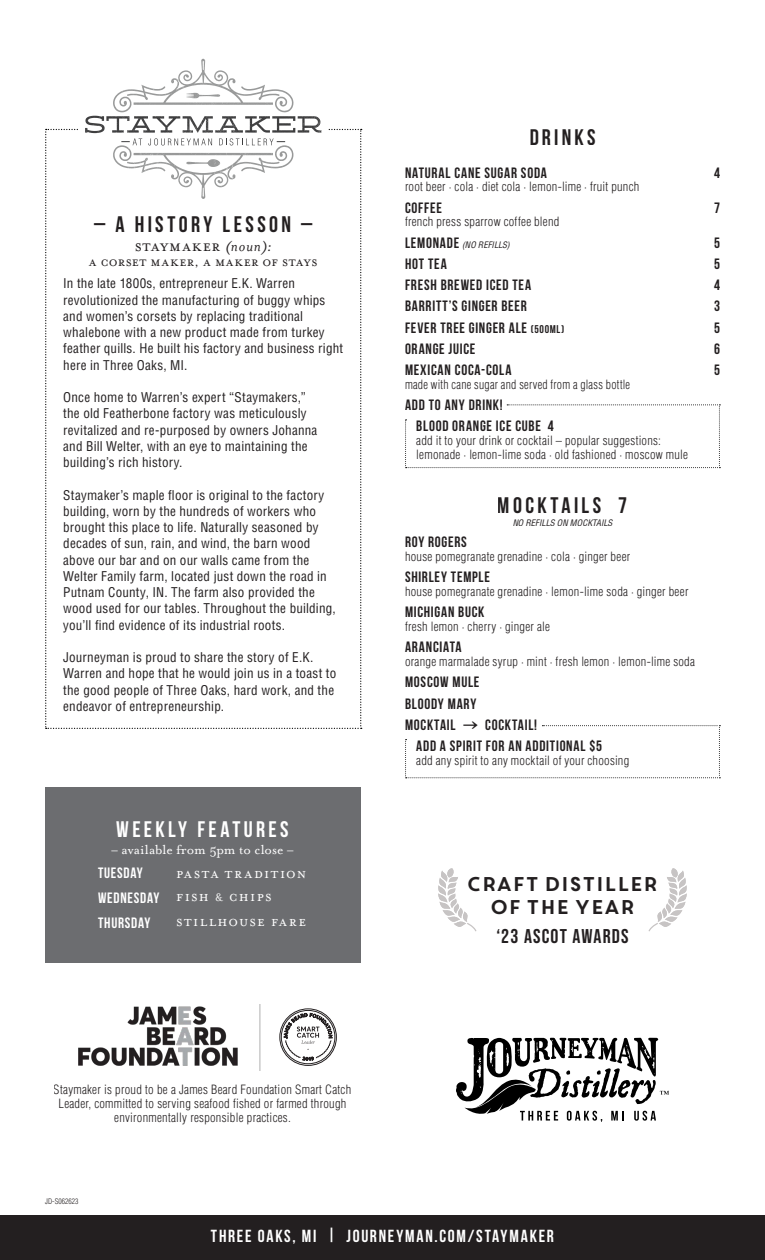
<style>
.page{position:relative;width:765px;height:1260px;background:#fff}
.page>*{position:absolute;margin:0;border:0;box-sizing:border-box;transform-origin:0 0}
.t1{font:700 22.5px "Bebas Neue";letter-spacing:.145em;color:#231f20}
.t2{font:700 22.5px "Bebas Neue";letter-spacing:.15em;color:#fff}
.t3{font:20px "Core Circus";letter-spacing:-.1em;color:#231f20}
.t4{font:20px "Bebas Neue";letter-spacing:.06em;color:#231f20}
.t5{font:700 17.5px "Bebas Neue";letter-spacing:.1em;color:#fff}
.t6{font:17.5px "Mrs Eaves All Small Caps OT";letter-spacing:.04em;color:#231f20}
.t7{font:16.25px "Mrs Eaves Small Caps OT";letter-spacing:.08em;color:#fff}
.t8{font:700 15px/21.2px "Bebas Neue";letter-spacing:.05em;color:#231f20}
.t9{font:15px "Mrs Eaves All Small Caps OT";letter-spacing:.03em;color:#231f20}
.t10{font:15px "Mrs Eaves OT";color:#fff}
.t11{font:700 15px "Bebas Neue";letter-spacing:.05em;color:#fff}
.t12{font:condensed 13.12px/16.2px "Helvetica LT Std";letter-spacing:.015em;color:#231f20}
.t13{font:300 condensed 12.5px/13.8px "Helvetica LT Std";letter-spacing:.02em;color:#231f20}
.t14{font:300 condensed 12.5px "Helvetica LT Std";letter-spacing:.02em;color:#231f20;scale:.94 1}
.t15{font:italic condensed 8.75px "Helvetica LT Std";letter-spacing:.005em;color:#231f20}
.t16{font:300 condensed 7.5px "Helvetica LT Std";color:#231f20}
.s1{font-family:"Mrs Eaves OT";font-style:italic}
.s2{font-size:12.5px}
.s3{font-family:"Bebas Neue";font-weight:700;font-style:normal;font-stretch:normal;font-size:15px}
.s4{font-size:11.25px}
</style>
<div class="page">
<div style="left:0;top:1215px;width:765px;height:45px;background:#231f20"></div>
<svg style="left:45px;top:59px;width:317px;height:670px"></svg>
<svg style="left:405px;top:404px;width:315px;height:64px"></svg>
<svg style="left:456px;top:1037px;width:213px;height:85px"></svg>
<img style="left:78px;top:1004px;width:183px;height:66px">
<svg style="left:278px;top:1007px;width:60px;height:60px"></svg>
<div style="left:279px;top:1008px;width:58px;height:58px;border:1px solid #231f20;border-radius:50%"></div>
<div style="left:281px;top:1010px;width:54px;height:54px;border:1px solid #231f20;border-radius:50%"></div>
<svg style="left:284px;top:1013px;width:48px;height:48px"></svg>
<div style="left:45px;top:787px;width:315px;height:176px;background:#6c6d70"></div>
<svg style="left:438px;top:868px;width:39px;height:63px"></svg>
<svg style="left:648px;top:868px;width:39px;height:63px"></svg>
<svg style="left:405px;top:725px;width:315px;height:53px"></svg>
<p class="t1" style="left:94px;top:212px;width:220px">– A HISTORY LESSON –</p>
<p class="t6" style="left:135px;top:240px;width:138px">Staymaker <span class="s1">(noun):</span></p>
<p class="t9" style="left:89px;top:256px;width:230px">a corset maker, a maker of stays</p>
<p class="t12" style="left:63px;top:275px;width:282px">In the late 1800s, entrepreneur E.K. Warren revolutionized the manufacturing of buggy whips and women’s corsets by replacing traditional whalebone with a new product made from turkey feather quills. He built his factory and business right here in Three Oaks, MI.</p>
<p class="t12" style="left:63px;top:389px;width:256px">Once home to Warren’s expert “Staymakers,” the old Featherbone factory was meticulously revitalized and re-purposed by owners Johanna and Bill Welter, with an eye to maintaining the building’s rich history.</p>
<p class="t12" style="left:63px;top:487px;width:274px">Staymaker’s maple floor is original to the factory building, worn by the hundreds of workers who brought this place to life. Naturally seasoned by decades of sun, rain, and wind, the barn wood above our bar and on our walls came from the Welter Family farm, located just down the road in Putnam County, IN. The farm also provided the wood used for our tables. Throughout the building, you’ll find evidence of its industrial roots.</p>
<p class="t12" style="left:63px;top:649px;width:275px">Journeyman is proud to share the story of E.K.<br>Warren and hope that he would join us in a toast to the good people of Three Oaks, hard work, and the endeavor of entrepreneurship.</p>
<p class="t2" style="left:116px;top:816px;width:174px">WEEKLY FEATURES</p>
<p class="t10" style="left:112px;top:841px;width:183px">– available from 5pm to close –</p>
<p class="t11" style="left:98px;top:865px;width:46px">TUESDAY</p>
<p class="t11" style="left:98px;top:890px;width:63px">WEDNESDAY</p>
<p class="t11" style="left:98px;top:915px;width:54px">THURSDAY</p>
<p class="t7" style="left:176px;top:865px;width:132px">pasta tradition</p>
<p class="t7" style="left:176px;top:887px;width:97px">fish <span class="s2">&amp;</span> chips</p>
<p class="t7" style="left:176px;top:912px;width:132px">stillhouse fare</p>
<h1 class="t1" style="left:529px;top:124px;width:68px">DRINKS</h1>
<p class="t8" style="left:405px;top:162px;width:143px">NATURAL CANE SUGAR SODA</p>
<p class="t8" style="left:714px;top:162px;width:7px">4</p>
<p class="t13" style="left:405px;top:180px;width:236px">root beer ∙ cola ∙ diet cola ∙ lemon-lime ∙ fruit punch</p>
<p class="t8" style="left:405px;top:197px;width:38px">COFFEE</p>
<p class="t8" style="left:714px;top:197px;width:7px">7</p>
<p class="t13" style="left:405px;top:215px;width:156px">french press sparrow coffee blend</p>
<p class="t15" style="left:405px;top:239px;width:106px"><span class="s3">LEMONADE</span> (NO REFILLS)</p>
<p class="t8" style="left:714px;top:232px;width:7px">5</p>
<p class="t8" style="left:405px;top:253px;width:43px">HOT TEA</p>
<p class="t8" style="left:714px;top:253px;width:7px">5</p>
<p class="t8" style="left:405px;top:274px;width:128px">FRESH BREWED ICED TEA</p>
<p class="t8" style="left:714px;top:274px;width:7px">4</p>
<p class="t8" style="left:405px;top:295px;width:123px">BARRITT’S GINGER BEER</p>
<p class="t8" style="left:714px;top:295px;width:7px">3</p>
<p class="t8" style="left:405px;top:317px;width:161px">FEVER TREE GINGER ALE <span class="s4">(500ML)</span></p>
<p class="t8" style="left:714px;top:317px;width:7px">5</p>
<p class="t8" style="left:405px;top:338px;width:72px">ORANGE JUICE</p>
<p class="t8" style="left:714px;top:338px;width:7px">6</p>
<p class="t8" style="left:405px;top:359px;width:108px">MEXICAN COCA-COLA</p>
<p class="t8" style="left:714px;top:359px;width:7px">5</p>
<p class="t14" style="left:405px;top:377px;width:241px">made with cane sugar and served from a glass bottle</p>
<p class="t8" style="left:416px;top:394px;width:139px;text-indent:-11px">ADD TO ANY DRINK!<br>BLOOD ORANGE ICE CUBE 4</p>
<p class="t13" style="left:416px;top:434px;width:273px">add it to your drink or cocktail – popular suggestions: lemonade ∙ lemon-lime soda ∙ old fashioned ∙ moscow mule</p>
<h1 class="t1" style="left:498px;top:493px;width:131px">MOCKTAILS 7</h1>
<p class="t15" style="left:512px;top:517px;width:102px">NO REFILLS ON MOCKTAILS</p>
<p class="t8" style="left:405px;top:531px;width:63px">ROY ROGERS</p>
<p class="t13" style="left:405px;top:550px;width:227px">house pomegranate grenadine ∙ cola ∙ ginger beer</p>
<p class="t8" style="left:405px;top:566px;width:87px">SHIRLEY TEMPLE</p>
<p class="t13" style="left:405px;top:585px;width:285px">house pomegranate grenadine ∙ lemon-lime soda ∙ ginger beer</p>
<p class="t8" style="left:405px;top:601px;width:81px">MICHIGAN BUCK</p>
<p class="t13" style="left:405px;top:620px;width:146px">fresh lemon ∙ cherry ∙ ginger ale</p>
<p class="t8" style="left:405px;top:636px;width:58px">ARANCIATA</p>
<p class="t13" style="left:405px;top:655px;width:292px">orange marmalade syrup ∙ mint ∙ fresh lemon ∙ lemon-lime soda</p>
<p class="t8" style="left:405px;top:671px;width:76px">MOSCOW MULE</p>
<p class="t8" style="left:405px;top:693px;width:73px">BLOODY MARY</p>
<p class="t8" style="left:405px;top:714px;width:52px">MOCKTAIL</p>
<p class="t8" style="left:485px;top:714px;width:53px">COCKTAIL!</p>
<p class="t8" style="left:416px;top:735px;width:187px">ADD A SPIRIT FOR AN ADDITIONAL $5</p>
<p class="t13" style="left:416px;top:753px;width:214px">add any spirit to any mocktail of your choosing</p>
<p class="t3" style="left:466px;top:870px;width:195px">CRAFT DISTILLER</p>
<p class="t3" style="left:489px;top:893px;width:148px">OF THE YEAR</p>
<p class="t4" style="left:496px;top:925px;width:134px">‘23 ASCOT AWARDS</p>
<p class="t13" style="left:54px;top:1083px;width:299px;text-align:center">Staymaker is proud to be a James Beard Foundation Smart Catch<br>Leader, committed to serving seafood fished or farmed through environmentally responsible practices.</p>
<p class="t16" style="left:45px;top:1196px;width:35px">JD-S062623</p>
<h3 class="t5" style="left:211px;top:1227px;width:345px">THREE OAKS, MI | JOURNEYMAN.COM/STAYMAKER</h3>
</div>
